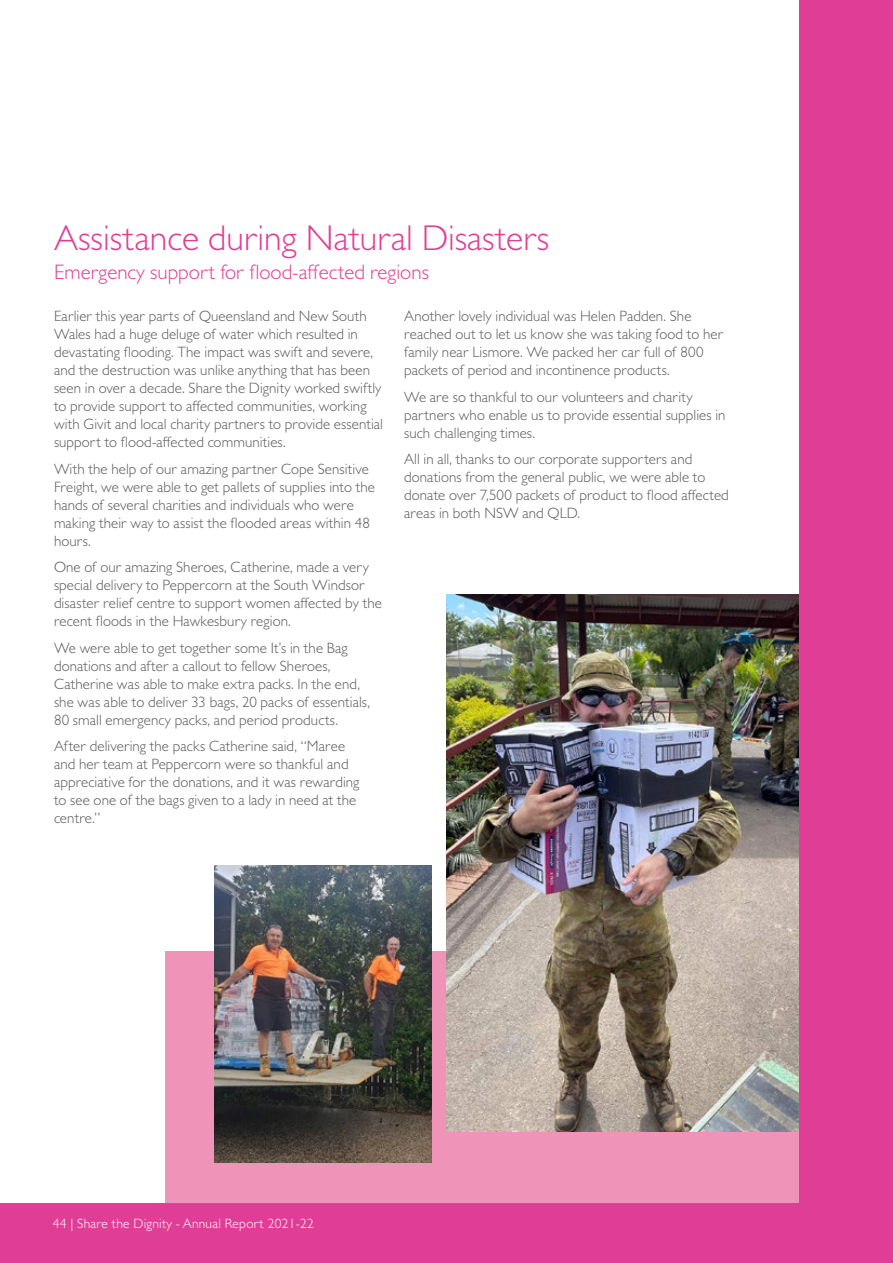
<style>
.page{position:relative;width:893px;height:1263px;background:#fff}
.page>*{position:absolute;margin:0;border:0;box-sizing:border-box;transform-origin:0 0}
.t1{font:300 36px "Gill Sans MT Pro";color:#e03d96}
.t2{font:300 21px "Gill Sans MT Pro";color:#e03d96}
.t3{font:300 15px/18px "Gill Sans MT Pro";letter-spacing:.005em;color:#58595b}
.t4{font:300 13.5px "Gill Sans MT Pro";letter-spacing:.02em;color:#fff}
</style>
<div class="page">
<div style="left:166px;top:952px;width:727px;height:260px;background:#f093b8"></div>
<img style="left:215px;top:865px;width:216px;height:297px">
<img style="left:446px;top:594px;width:353px;height:537px">
<div style="left:799px;top:0;width:94px;height:1212px;background:#e03d96"></div>
<div style="left:0;top:1203px;width:893px;height:60px;background:#e03d96"></div>
<h1 class="t1" style="left:54px;top:216px;width:497px">Assistance during Natural Disasters</h1>
<h2 class="t2" style="left:54px;top:259px;width:376px">Emergency support for flood-affected regions</h2>
<p class="t3" style="left:54px;top:307px;width:331px">Earlier this year parts of Queensland and New South Wales had a huge deluge of water which resulted in devastating flooding. The impact was swift and severe, and the destruction was unlike anything that has been seen in over a decade. Share the Dignity worked swiftly to provide support to affected communities, working with Givit and local charity partners to provide essential support to flood-affected communities.</p>
<p class="t3" style="left:54px;top:460px;width:322px">With the help of our amazing partner Cope Sensitive Freight, we were able to get pallets of supplies into the hands of several charities and individuals who were making their way to assist the flooded areas within 48 hours.</p>
<p class="t3" style="left:54px;top:558px;width:329px">One of our amazing Sheroes, Catherine, made a very special delivery to Peppercorn at the South Windsor disaster relief centre to support women affected by the recent floods in the Hawkesbury region.</p>
<p class="t3" style="left:54px;top:639px;width:317px">We were able to get together some It’s in the Bag donations and after a callout to fellow Sheroes, Catherine was able to make extra packs. In the end, she was able to deliver 33 bags, 20 packs of essentials, 80 small emergency packs, and period products.</p>
<p class="t3" style="left:54px;top:737px;width:307px">After delivering the packs Catherine said, “Maree and her team at Peppercorn were so thankful and appreciative for the donations, and it was rewarding to see one of the bags given to a lady in need at the centre.”</p>
<p class="t3" style="left:404px;top:307px;width:321px">Another lovely individual was Helen Padden. She reached out to let us know she was taking food to her family near Lismore. We packed her car full of 800 packets of period and incontinence products.</p>
<p class="t3" style="left:404px;top:388px;width:323px">We are so thankful to our volunteers and charity partners who enable us to provide essential supplies in such challenging times.</p>
<p class="t3" style="left:404px;top:450px;width:326px">All in all, thanks to our corporate supporters and donations from the general public, we were able to donate over 7,500 packets of product to flood affected areas in both NSW and QLD.</p>
<p class="t4" style="left:53px;top:1215px;width:263px">44 | Share the Dignity - Annual Report 2021-22</p>
</div>
